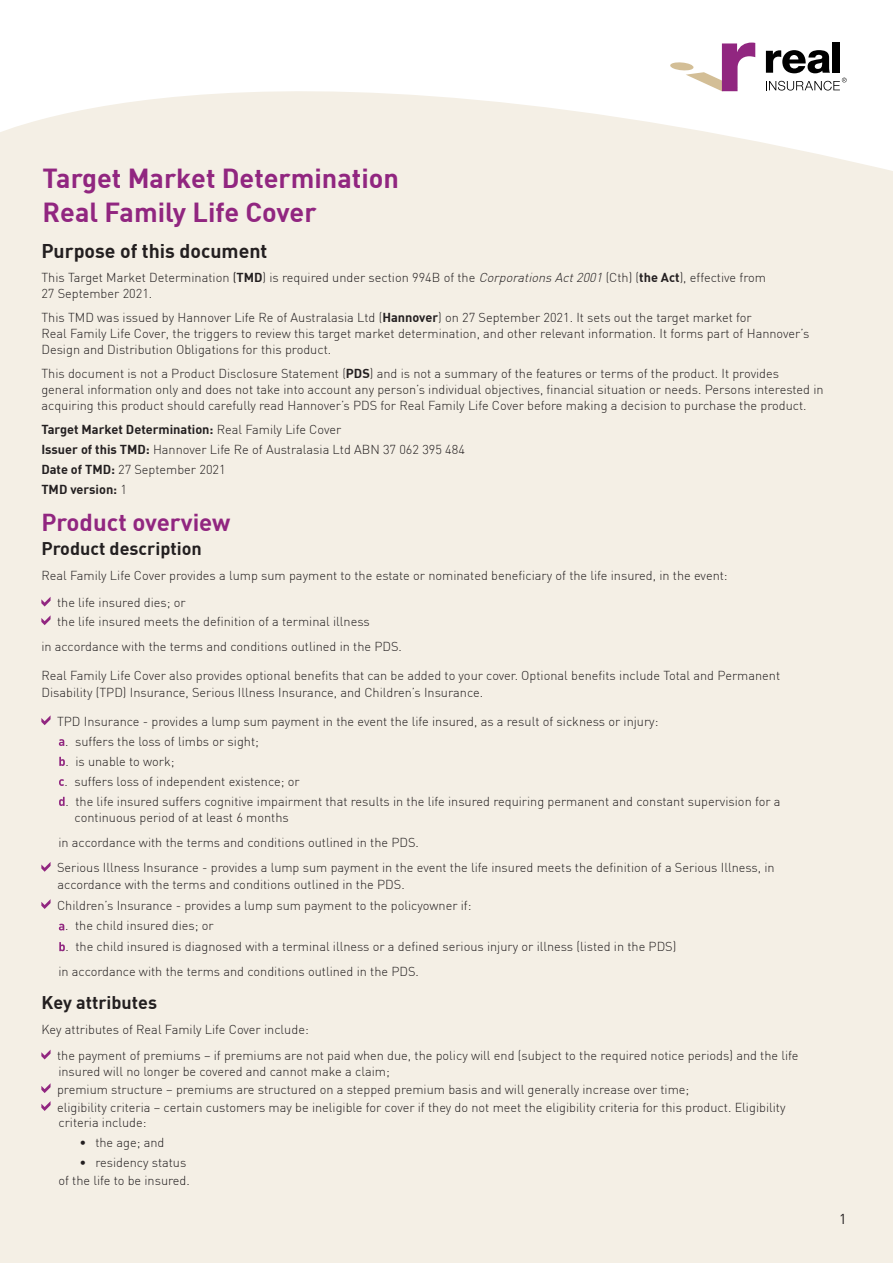
<style>
.page{position:relative;width:893px;height:1263px;background:#fff}
.page>*{position:absolute;margin:0;border:0;box-sizing:border-box;transform-origin:0 0}
.t1{font:700 27px/34.5px "DIN";color:#912680}
.t2{font:700 24px "DIN";color:#912680}
.t3{font:700 19.5px "DIN";color:#231f20}
.t4{font:700 18px "DIN";color:#231f20}
.t5{font:14.25px "DIN";color:#231f20}
.copy-1{font:300 12.75px/15.8px "DIN";color:#231f20}
.t6{font:700 12.75px "DIN";color:#231f20}
.s1{font-weight:400}
.s2{font-weight:700}
.s3{font-style:italic}
.s4{font-weight:300}
.s5{font-weight:700;color:#fff}
</style>
<div class="page">
<div style="left:0;top:42px;width:893px;height:1221px;background:#f4efe5"></div>
<div style="left:833px;top:43px;width:7px;height:30px;background:#000"></div>
<svg style="left:670px;top:43px;width:85px;height:48px"></svg>
<svg style="left:766px;top:50px;width:81px;height:41px"></svg>
<svg style="left:41px;top:597px;width:10px;height:9px"></svg>
<svg style="left:41px;top:615px;width:10px;height:10px"></svg>
<svg style="left:41px;top:715px;width:10px;height:10px"></svg>
<svg style="left:41px;top:862px;width:10px;height:10px"></svg>
<svg style="left:41px;top:899px;width:10px;height:10px"></svg>
<svg style="left:41px;top:1049px;width:10px;height:10px"></svg>
<svg style="left:41px;top:1083px;width:10px;height:10px"></svg>
<svg style="left:41px;top:1101px;width:10px;height:10px"></svg>
<p class="t1" style="left:43px;top:159px;width:358px">Target Market Determination<br>Real Family Life Cover</p>
<p class="t3" style="left:41px;top:238px;width:228px">Purpose of this document</p>
<p class="copy-1" style="left:41px;top:270px;width:726px">This Target Market Determination <span class="s1">(</span><span class="s2">TMD</span>) is required under section 994B of the <span class="s3">Corporations Act2001</span> (Cth) (<span class="s2">the Act</span>), effective from<br>27 September 2021.</p>
<p class="copy-1" style="left:41px;top:310px;width:769px">This TMD was issued by Hannover Life Re of Australasia Ltd (<span class="s2">Hannover</span>) on 27 September 2021. It sets out the target market for<br>Real Family Life Cover, the triggers to review this target market determination, and other relevant information. It forms part of Hannover’s<br>Design and Distribution Obligations for this product.</p>
<p class="copy-1" style="left:41px;top:366px;width:784px">This document is not a Product Disclosure Statement (<span class="s2">PDS</span>) and is not a summary of the features or terms of the product. It provides general information only and does not take into account any person’s individual objectives, financial situation or needs. Persons interested in acquiring this product should carefully read Hannover’s PDS for Real Family Life Cover before making a decision to purchase the product.</p>
<p class="t6" style="left:41px;top:421px;width:301px">Target Market Determination: <span class="s4">Real Family Life Cover</span></p>
<p class="copy-1" style="left:41px;top:441px;width:425px"><span class="s2">Issuer of this TMD:</span> Hannover Life Re of Australasia Ltd ABN 37 062 395 484</p>
<p class="copy-1" style="left:41px;top:461px;width:186px"><span class="s2">Date of TMD:</span> 27 September 2021</p>
<p class="t6" style="left:41px;top:481px;width:87px">TMD version: <span class="s4">1</span></p>
<p class="t2" style="left:41px;top:507px;width:191px">Product overview</p>
<p class="t4" style="left:41px;top:537px;width:162px">Product description</p>
<p class="copy-1" style="left:41px;top:567px;width:688px">Real Family Life Cover provides a lump sum payment to the estate or nominated beneficiary of the life insured, in the event:</p>
<p class="copy-1" style="left:57px;top:595px;width:130px">the life insured dies; or</p>
<p class="copy-1" style="left:57px;top:613px;width:314px">the life insured meets the definition of a terminal illness</p>
<p class="copy-1" style="left:41px;top:638px;width:362px">in accordance with the terms and conditions outlined in the PDS.</p>
<p class="copy-1" style="left:41px;top:667px;width:740px;line-height:16.5px">Real Family Life Cover also provides optional benefits that can be added to your cover. Optional benefits include Total and Permanent<br>Disability (TPD) Insurance, Serious Illness Insurance, and Children’s Insurance.</p>
<p class="copy-1" style="left:57px;top:713px;width:603px">TPD Insurance - provides a lump sum payment in the event the life insured, as a result of sickness or injury:</p>
<p class="copy-1" style="left:58px;top:733px;width:202px"><span class="s5">a</span>. suffers the loss of limbs or sight;</p>
<p class="copy-1" style="left:58px;top:753px;width:118px"><span class="s5">b</span>. is unable to work;</p>
<p class="copy-1" style="left:58px;top:773px;width:243px"><span class="s5">c</span>. suffers loss of independent existence; or</p>
<p class="copy-1" style="left:75px;top:793px;width:707px;line-height:16.5px;text-indent:-16px"><span class="s5">d</span>. the life insured suffers cognitive impairment that results in the life insured requiring permanent and constant supervision for a continuous period of at least 6 months</p>
<p class="copy-1" style="left:58px;top:835px;width:362px">in accordance with the terms and conditions outlined in the PDS.</p>
<p class="copy-1" style="left:57px;top:859px;width:719px;line-height:16.5px">Serious Illness Insurance - provides a lump sum payment in the event the life insured meets the definition of a Serious Illness, in accordance with the terms and conditions outlined in the PDS.</p>
<p class="copy-1" style="left:57px;top:897px;width:416px">Children’s Insurance - provides a lump sum payment to the policyowner if:</p>
<p class="copy-1" style="left:58px;top:918px;width:157px"><span class="s5">a</span>. the child insured dies; or</p>
<p class="copy-1" style="left:58px;top:938px;width:619px"><span class="s5">b</span>. the child insured is diagnosed with a terminal illness or a defined serious injury or illness (listed in the PDS)</p>
<p class="copy-1" style="left:58px;top:963px;width:362px">in accordance with the terms and conditions outlined in the PDS.</p>
<p class="t4" style="left:41px;top:990px;width:117px">Key attributes</p>
<p class="copy-1" style="left:41px;top:1021px;width:269px">Key attributes of Real Family Life Cover include:</p>
<p class="copy-1" style="left:57px;top:1047px;width:743px">the payment of premiums – if premiums are not paid when due, the policy will end (subject to the required notice periods) and the life insured will no longer be covered and cannot make a claim;</p>
<p class="copy-1" style="left:57px;top:1081px;width:634px">premium structure – premiums are structured on a stepped premium basis and will generally increase over time;</p>
<p class="copy-1" style="left:57px;top:1099px;width:730px">eligibility criteria – certain customers may be ineligible for cover if they do not meet the eligibility criteria for this product. Eligibility criteria include:</p>
<p class="copy-1" style="left:80px;top:1135px;width:86px">• the age; and</p>
<p class="copy-1" style="left:80px;top:1155px;width:108px">• residency status</p>
<p class="copy-1" style="left:58px;top:1173px;width:133px">of the life to be insured.</p>
<p class="t5" style="left:839px;top:1210px;width:9px">1</p>
</div>
